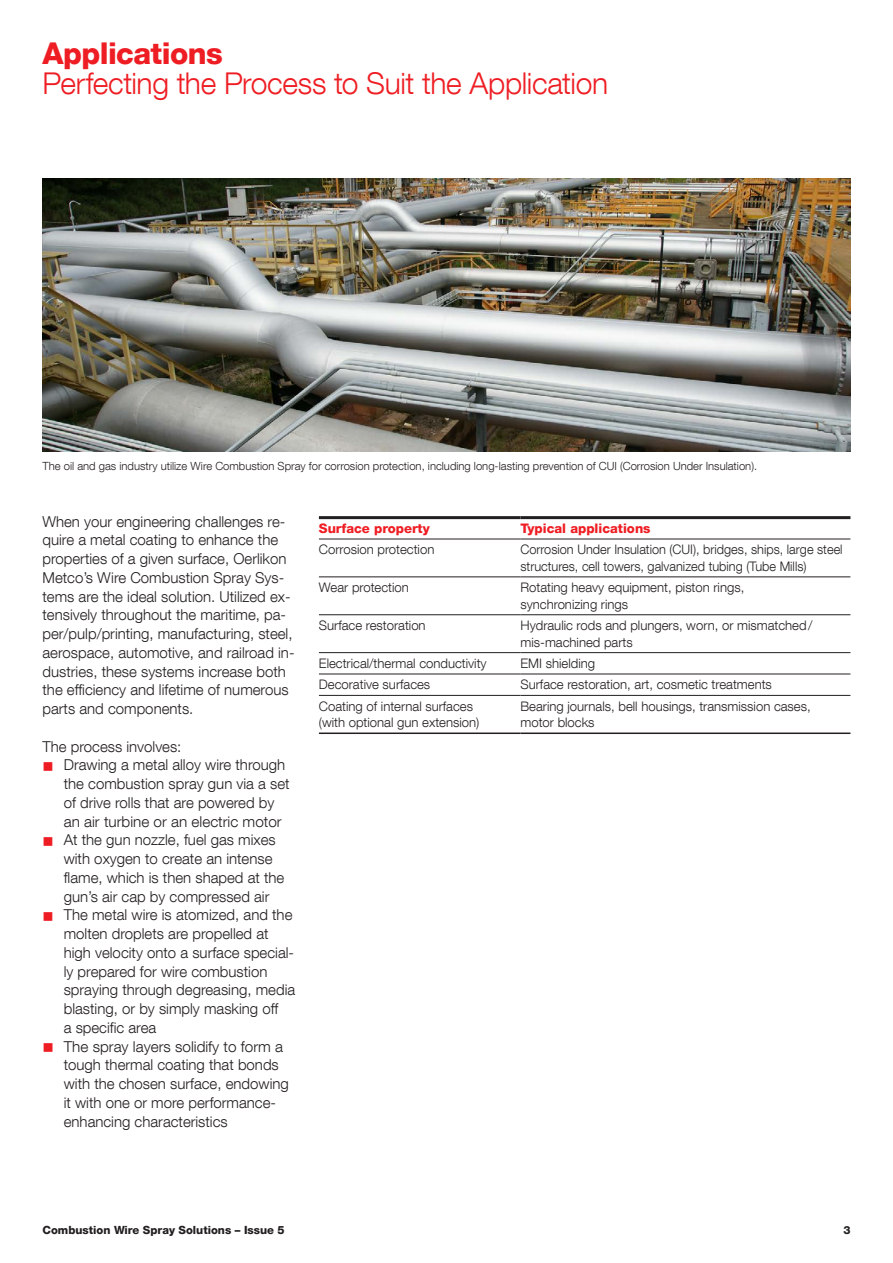
<style>
.page{position:relative;width:893px;height:1263px;background:#fff}
.page>*{position:absolute;margin:0;border:0;box-sizing:border-box;transform-origin:0 0}
.t1{font:300 30px "Helvetica Neue LT Com";letter-spacing:-.015em;color:#ee1d23}
.t2{font:800 30px "Helvetica Neue LT Com";letter-spacing:-.02em;color:#ee1d23}
.t3{font:300 15px/18.8px "Helvetica Neue LT Com";color:#231f20}
.t4{font:300 13.2px/16.5px "Helvetica Neue LT Com";color:#231f20}
.t5{font:800 13.2px "Helvetica Neue LT Com";color:#ee1d23}
.t6{font:300 11.25px "Helvetica Neue LT Com";color:#231f20}
.t7{font:800 11.25px "Helvetica Neue LT Com";color:#231f20}
.s1{color:#ee1d23}
</style>
<div class="page">
<img style="left:43px;top:178px;width:807px;height:274px">
<hr style="left:319px;top:577px;width:201px;height:1px;background:#231f20">
<hr style="left:520px;top:577px;width:330px;height:1px;background:#231f20">
<hr style="left:319px;top:614px;width:201px;height:1px;background:#231f20">
<hr style="left:520px;top:614px;width:330px;height:1px;background:#231f20">
<hr style="left:319px;top:652px;width:201px;height:1px;background:#231f20">
<hr style="left:520px;top:652px;width:330px;height:1px;background:#231f20">
<hr style="left:319px;top:674px;width:201px;height:1px;background:#231f20">
<hr style="left:520px;top:674px;width:330px;height:1px;background:#231f20">
<hr style="left:319px;top:516px;width:201px;height:3px;background:#231f20">
<hr style="left:520px;top:516px;width:330px;height:3px;background:#231f20">
<hr style="left:319px;top:539px;width:201px;height:1px;background:#231f20">
<hr style="left:520px;top:539px;width:330px;height:1px;background:#231f20">
<hr style="left:319px;top:695px;width:201px;height:1px;background:#231f20">
<hr style="left:520px;top:695px;width:330px;height:1px;background:#231f20">
<hr style="left:319px;top:732px;width:201px;height:2px;background:#231f20">
<hr style="left:520px;top:732px;width:330px;height:2px;background:#231f20">
<h1 class="t2" style="left:43px;top:35px;width:182px">Applications</h1>
<h1 class="t1" style="left:43px;top:65px;width:567px">Perfecting the Process to Suit the Application</h1>
<p class="t6" style="left:43px;top:459px;width:716px">The oil and gas industry utilize Wire Combustion Spray for corrosion protection, including long-lasting prevention of CUI (Corrosion Under Insulation).</p>
<p class="t3" style="left:43px;top:512px;width:254px">When your engineering challenges re&shy;quire a metal coating to enhance the properties of a given surface, Oerlikon Metco’s Wire Combustion Spray Sys&shy;tems are the ideal solution. Utilized ex&shy;tensively throughout the maritime, pa&shy;per/pulp/printing, manufacturing, steel, aerospace, automotive, and railroad in&shy;dustries, these systems increase both the efficiency and lifetime of numerous parts and components.</p>
<p class="t3" style="left:43px;top:737px;width:140px">The process involves:</p>
<p class="t3" style="left:64px;top:755px;width:227px;text-indent:-21px"><span class="s1">■</span> Drawing a metal alloy wire through the combustion spray gun via a set of drive rolls that are powered by an air turbine or an electric motor</p>
<p class="t3" style="left:64px;top:830px;width:222px;text-indent:-21px"><span class="s1">■</span> At the gun nozzle, fuel gas mixes with oxygen to create an intense flame, which is then shaped at the gun’s air cap by compressed air</p>
<p class="t3" style="left:64px;top:905px;width:233px;text-indent:-21px"><span class="s1">■</span> The metal wire is atomized, and the molten droplets are propelled at high velocity onto a surface special&shy;ly prepared for wire combustion spraying through degreasing, media blasting, or by simply masking off<br>a specific area</p>
<p class="t3" style="left:64px;top:1037px;width:227px;text-indent:-21px"><span class="s1">■</span> The spray layers solidify to form a tough thermal coating that bonds with the chosen surface, endowing it with one or more performance&shy;enhancing characteristics</p>
<p class="t5" style="left:319px;top:520px;width:112px">Surface property</p>
<p class="t5" style="left:520px;top:520px;width:132px">Typical applications</p>
<p class="t4" style="left:319px;top:541px;width:117px">Corrosion protection</p>
<p class="t4" style="left:520px;top:541px;width:324px">Corrosion Under Insulation (CUI), bridges, ships, large steel structures, cell towers, galvanized tubing (Tube Mills)</p>
<p class="t4" style="left:319px;top:579px;width:91px">Wear protection</p>
<p class="t4" style="left:520px;top:579px;width:225px">Rotating heavy equipment, piston rings, synchronizing rings</p>
<p class="t4" style="left:319px;top:617px;width:108px">Surface restoration</p>
<p class="t4" style="left:520px;top:617px;width:294px">Hydraulic rods and plungers, worn, or mismatched/ mis-machined parts</p>
<p class="t4" style="left:319px;top:655px;width:169px">Electrical/thermal conductivity</p>
<p class="t4" style="left:520px;top:655px;width:76px">EMI shielding</p>
<p class="t4" style="left:319px;top:676px;width:113px">Decorative surfaces</p>
<p class="t4" style="left:520px;top:676px;width:253px">Surface restoration, art, cosmetic treatments</p>
<p class="t4" style="left:319px;top:697px;width:162px">Coating of internal surfaces (with optional gun extension)</p>
<p class="t4" style="left:520px;top:697px;width:292px">Bearing journals, bell housings, transmission cases, motor blocks</p>
<p class="t7" style="left:43px;top:1223px;width:244px">Combustion Wire Spray Solutions – Issue 5</p>
<p class="t7" style="left:843px;top:1223px;width:9px">3</p>
</div>
